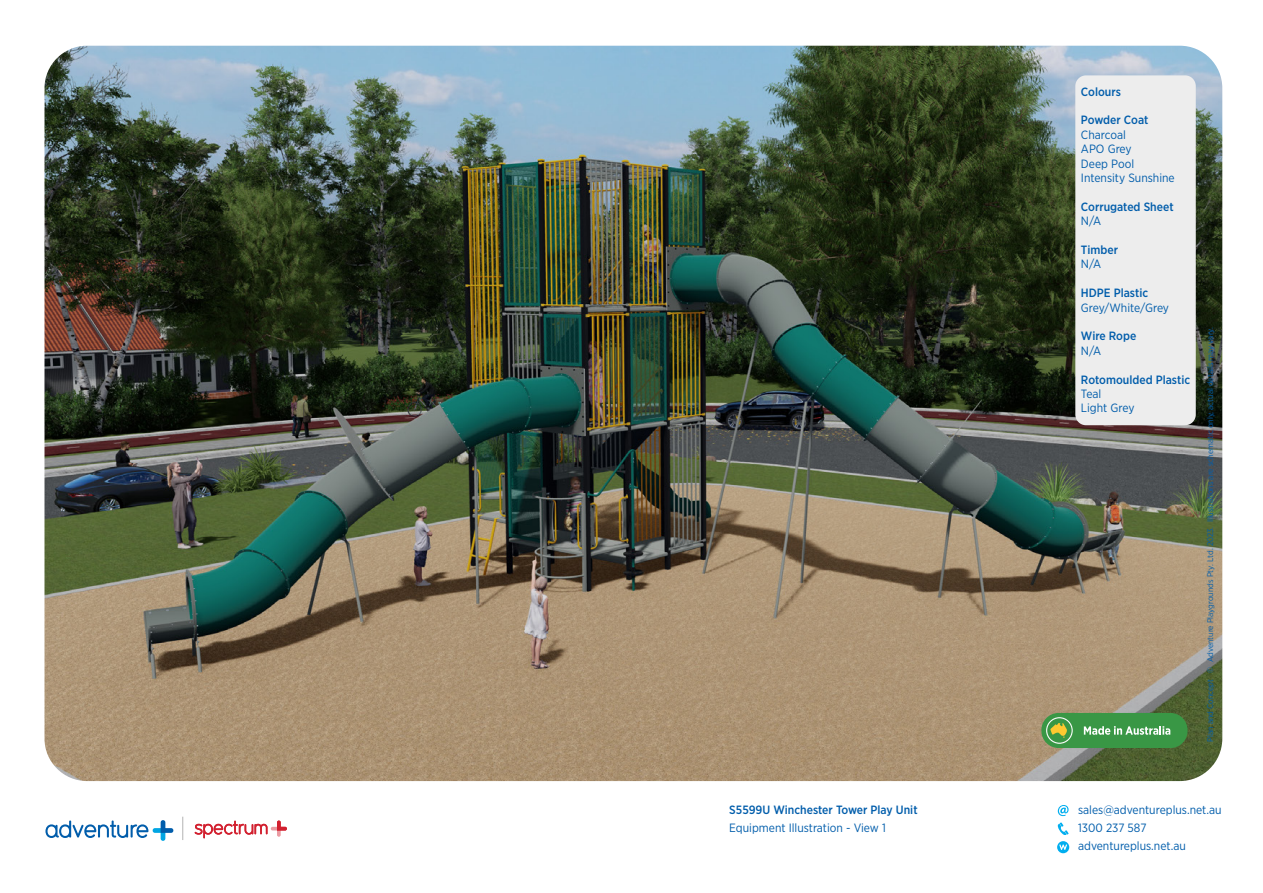
<style>
.page{position:relative;width:1263px;height:893px;background:#fff}
.page>*{position:absolute;margin:0;border:0;box-sizing:border-box;transform-origin:0 0}
.t1{font:12px/14.4px "Gotham Narrow";color:#015dab}
.t2{font:500 12px "Gotham Narrow";color:#015dab}
.t3{font:8.25px "Gotham Narrow";color:#015dab}
</style>
<div class="page">
<img style="left:44px;top:46px;width:1178px;height:735px">
<div style="left:1075px;top:75px;width:121px;height:350px;background:#ededed;border-radius:11px"></div>
<svg style="left:45px;top:820px;width:128px;height:21px"></svg>
<svg style="left:182px;top:817px;width:1px;height:23px"></svg>
<svg style="left:195px;top:821px;width:92px;height:17px"></svg>
<svg style="left:1058px;top:805px;width:10px;height:11px"></svg>
<svg style="left:1058px;top:822px;width:11px;height:13px"></svg>
<div style="left:1057px;top:841px;width:12px;height:12px;background:#00aeef;border-radius:50%"></div>
<svg style="left:1059px;top:844px;width:8px;height:6px"></svg>
<div style="left:1041px;top:713px;width:146px;height:35px;background:#399745;border-radius:17px"></div>
<svg style="left:1084px;top:726px;width:86px;height:9px"></svg>
<svg style="left:1046px;top:717px;width:27px;height:27px"></svg>
<p class="t2" style="left:729px;top:802px;width:190px">S5599U Winchester Tower Play Unit</p>
<p class="t1" style="left:729px;top:820px;width:158px">Equipment Illustration - View 1</p>
<p class="t2" style="left:1081px;top:84px;width:41px">Colours</p>
<p class="t2" style="left:1081px;top:113px;width:69px">Powder Coat</p>
<p class="t1" style="left:1081px;top:127px;width:95px">Charcoal<br>APO Grey<br>Deep Pool<br>Intensity Sunshine</p>
<p class="t2" style="left:1081px;top:199px;width:94px">Corrugated Sheet</p>
<p class="t1" style="left:1081px;top:214px;width:22px">N/A</p>
<p class="t2" style="left:1081px;top:242px;width:39px">Timber</p>
<p class="t1" style="left:1081px;top:257px;width:22px">N/A</p>
<p class="t2" style="left:1081px;top:285px;width:69px">HDPE Plastic</p>
<p class="t1" style="left:1081px;top:300px;width:90px">Grey/White/Grey</p>
<p class="t2" style="left:1081px;top:329px;width:57px">Wire Rope</p>
<p class="t1" style="left:1081px;top:343px;width:22px">N/A</p>
<p class="t2" style="left:1081px;top:372px;width:111px">Rotomoulded Plastic</p>
<p class="t1" style="left:1081px;top:386px;width:55px">Teal<br>Light Grey</p>
<p class="t3" style="left:1205px;top:742px;width:416px;rotate:-90deg">Plan and Concept © Adventure Playgrounds Pty. Ltd. 2023. Illustrations are schematic only, actual details may vary.</p>
<p class="t1" style="left:1078px;top:801px;width:145px;line-height:18px">sales@adventureplus.net.au<br>1300 237 587 adventureplus.net.au</p>
</div>
